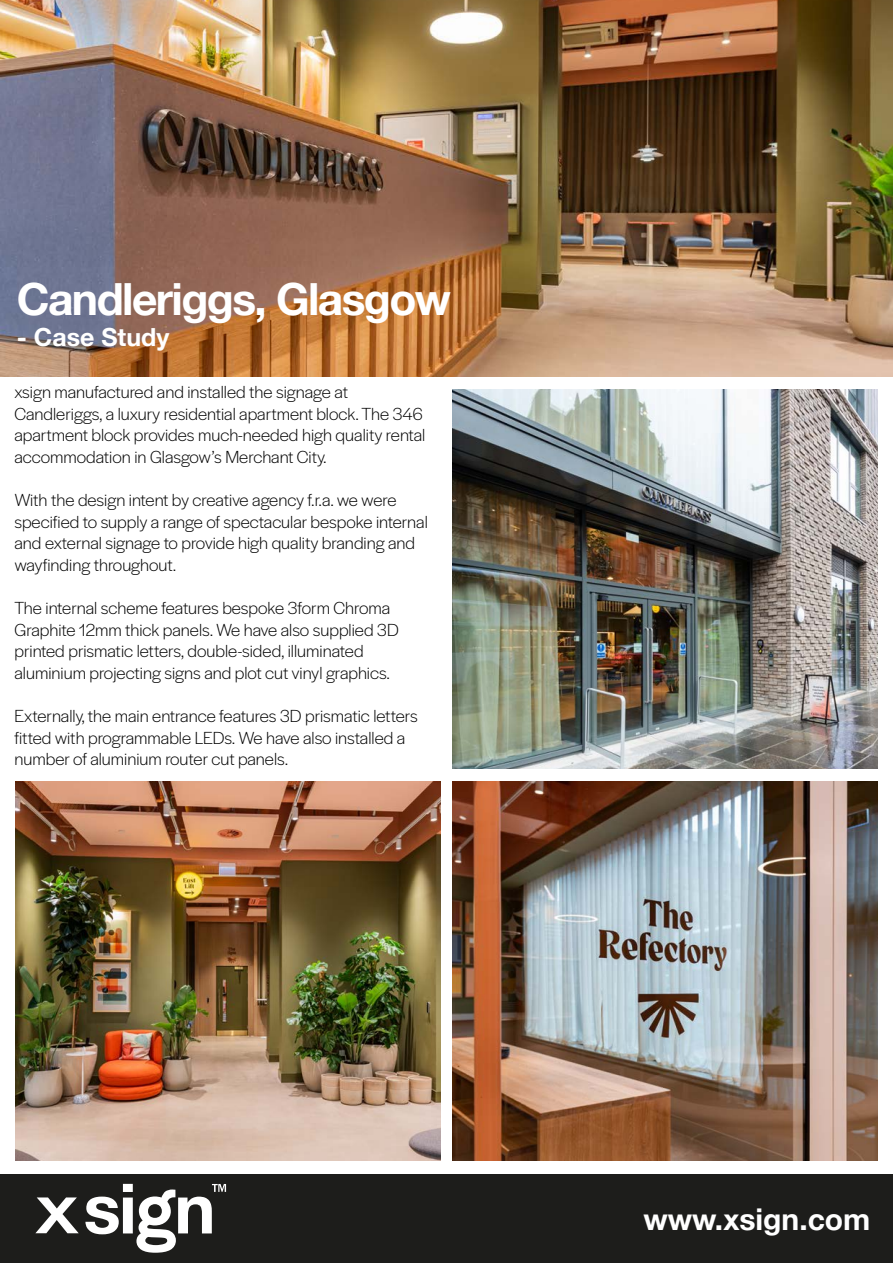
<style>
.page{position:relative;width:893px;height:1263px;background:#fff}
.page>*{position:absolute;margin:0;border:0;box-sizing:border-box;transform-origin:0 0}
.t1{font:700 44.4px "Helvetica Neue";letter-spacing:-.035em;color:#fff}
.t2{font:700 30px "Helvetica Neue";color:#fff}
.t3{font:700 24.9px "Helvetica Neue";color:#fff}
.t4{font:300 18px/21.6px "Halyard Display";color:#000}
</style>
<div class="page">
<img style="left:0;top:0;width:893px;height:376px">
<div style="left:0;top:1174px;width:893px;height:89px;background:#1d1d1b"></div>
<svg style="left:85px;top:1184px;width:141px;height:69px"></svg>
<svg style="left:35px;top:1197px;width:44px;height:36px"></svg>
<img style="left:452px;top:389px;width:425px;height:380px">
<img style="left:15px;top:781px;width:425px;height:380px">
<img style="left:452px;top:781px;width:425px;height:380px">
<h1 class="t1" style="left:17px;top:264px;width:436px">Candleriggs, Glasgow</h1>
<h3 class="t3" style="left:17px;top:318px;width:154px">- Case Study</h3>
<p class="t4" style="left:14px;top:380px;width:412px">xsign manufactured and installed the signage at Candleriggs, a luxury residential apartment block. The 346 apartment block provides much-needed high quality rental accommodation in Glasgow’s Merchant City.</p>
<p class="t4" style="left:14px;top:488px;width:415px">With the design intent by creative agency f.r.a. we were specified to supply a range of spectacular bespoke internal and external signage to provide high quality branding and wayfinding throughout.</p>
<p class="t4" style="left:14px;top:596px;width:386px">The internal scheme features bespoke 3form Chroma Graphite 12mm thick panels. We have also supplied 3D printed prismatic letters, double-sided, illuminated aluminium projecting signs and plot cut vinyl graphics.</p>
<p class="t4" style="left:14px;top:704px;width:405px">Externally, the main entrance features 3D prismatic letters fitted with programmable LEDs. We have also installed a number of aluminium router cut panels.</p>
<h2 class="t2" style="left:643px;top:1196px;width:229px">www.xsign.com</h2>
</div>
